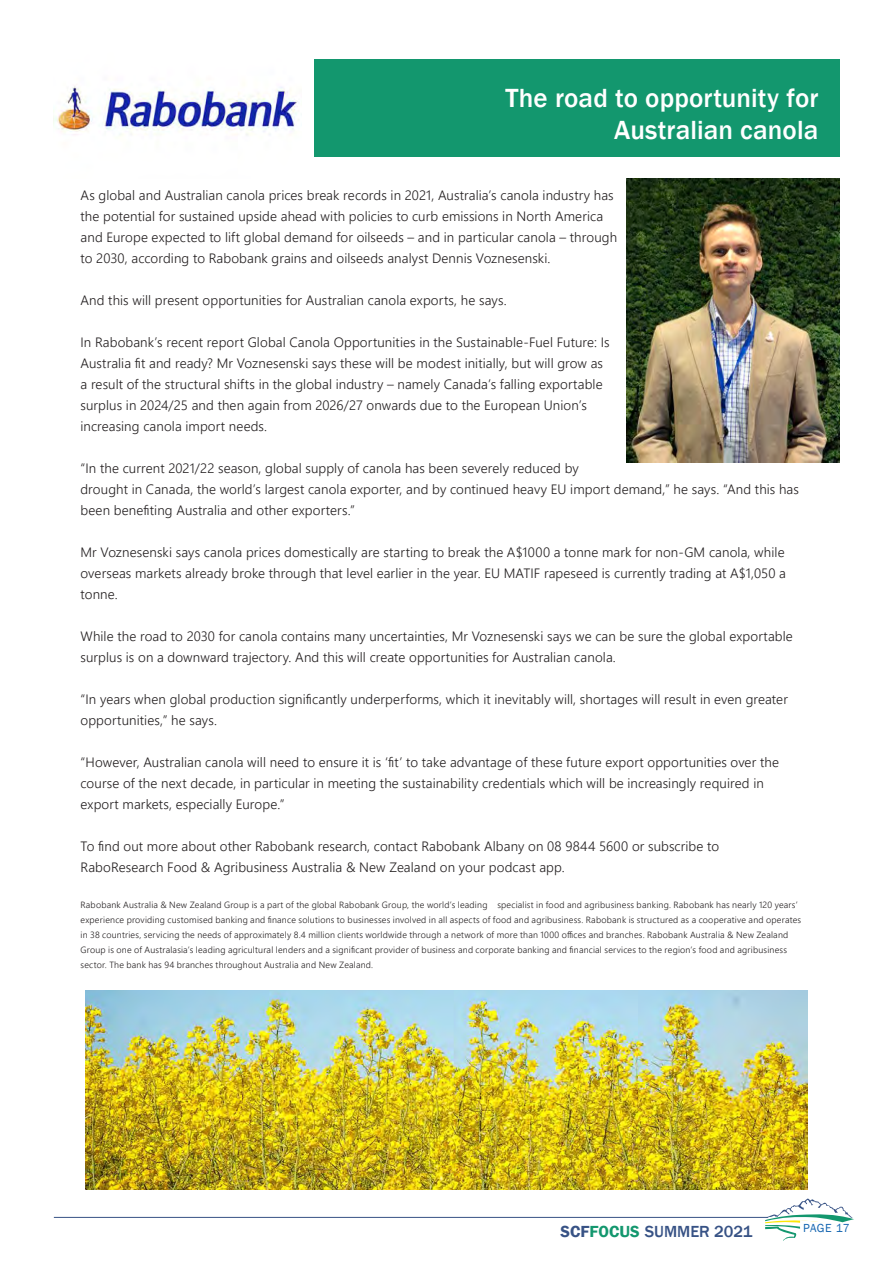
<style>
.page{position:relative;width:893px;height:1263px;background:#fff}
.page>*{position:absolute;margin:0;border:0;box-sizing:border-box;transform-origin:0 0}
.t1{font:500 27px/32.4px "Franklin Gothic";letter-spacing:.005em;color:#fff;text-align:right}
.t2{font:500 16.5px "Franklin Gothic";color:#375285}
.t3{font:300 13.5px/21px "Segoe UI";letter-spacing:.01em;color:#231f20}
.t4{font:12px "Franklin Gothic";letter-spacing:.015em;color:#1666b1}
.t5{font:300 9px/15px "Segoe UI";letter-spacing:.02em;color:#231f20}
.s1{font-weight:600}
.s2{font-weight:600;color:#13976e}
</style>
<div class="page">
<svg style="left:765px;top:1198px;width:89px;height:43px"></svg>
<hr style="left:54px;top:1217px;width:714px;height:1px;background:#375285">
<div style="left:314px;top:60px;width:525px;height:97px;background:#13976e"></div>
<img style="left:53px;top:86px;width:245px;height:50px">
<img style="left:85px;top:990px;width:723px;height:199px">
<img style="left:627px;top:178px;width:212px;height:284px">
<p class="t1" style="left:505px;top:82px;width:314px">The road to opportunity for<br>Australian canola</p>
<p class="t3" style="left:81px;top:183px;width:538px">As global and Australian canola prices break records in 2021, Australia’s canola industry has the potential for sustained upside ahead with policies to curb emissions in North America and Europe expected to lift global demand for oilseeds – and in particular canola – through to 2030, according to Rabobank grains and oilseeds analyst Dennis Voznesenski.</p>
<p class="t3" style="left:81px;top:288px;width:428px">And this will present opportunities for Australian canola exports, he says.</p>
<p class="t3" style="left:81px;top:330px;width:531px">In Rabobank’s recent report Global Canola Opportunities in the Sustainable-Fuel Future: Is Australia fit and ready? Mr Voznesenski says these will be modest initially, but will grow as a result of the structural shifts in the global industry – namely Canada’s falling exportable surplus in 2024/25 and then again from 2026/27 onwards due to the European Union’s increasing canola import needs.</p>
<p class="t3" style="left:81px;top:456px;width:720px">“In the current 2021/22 season, global supply of canola has been severely reduced by<br>drought in Canada, the world’s largest canola exporter, and by continued heavy EU import demand,” he says. “And this has been benefiting Australia and other exporters.”</p>
<p class="t3" style="left:81px;top:540px;width:707px;text-align:justify">Mr Voznesenski says canola prices domestically are starting to break the A$1000 a tonne mark for non-GM canola, while overseas markets already broke through that level earlier in the year. EU MATIF rapeseed is currently trading at A$1,050 a tonne.</p>
<p class="t3" style="left:81px;top:624px;width:714px">While the road to 2030 for canola contains many uncertainties, Mr Voznesenski says we can be sure the global exportable surplus is on a downward trajectory. And this will create opportunities for Australian canola.</p>
<p class="t3" style="left:81px;top:687px;width:709px">“In years when global production significantly underperforms, which it inevitably will, shortages will result in even greater opportunities,” he says.</p>
<p class="t3" style="left:81px;top:750px;width:700px">“However, Australian canola will need to ensure it is ‘fit’ to take advantage of these future export opportunities over the course of the next decade, in particular in meeting the sustainability credentials which will be increasingly required in export markets, especially Europe.”</p>
<p class="t3" style="left:81px;top:835px;width:640px">To find out more about other Rabobank research, contact Rabobank Albany on 08 9844 5600 or subscribe to<br>RaboResearch Food &amp; Agribusiness Australia &amp; New Zealand on your podcast app.</p>
<p class="t5" style="left:81px;top:896px;width:722px">Rabobank Australia &amp; New Zealand Group is a part of the global Rabobank Group, the world’s leading specialist in food and agribusiness banking. Rabobank has nearly 120 years’ experience providing customised banking and finance solutions to businesses involved in all aspects of food and agribusiness. Rabobank is structured as a cooperative and operates in 38 countries, servicing the needs of approximately 8.4 million clients worldwide through a network of more than 1000 offices and branches. Rabobank Australia &amp; New Zealand Group is one of Australasia’s leading agricultural lenders and a significant provider of business and corporate banking and financial services to the region’s food and agribusiness sector. The bank has 94 branches throughout Australia and New Zealand.</p>
<p class="t2" style="left:560px;top:1221px;width:193px"><span class="s1">SCF</span><span class="s2">FOCUS</span> SUMMER 2021</p>
<p class="t4" style="left:803px;top:1221px;width:48px">PAGE 17</p>
</div>
